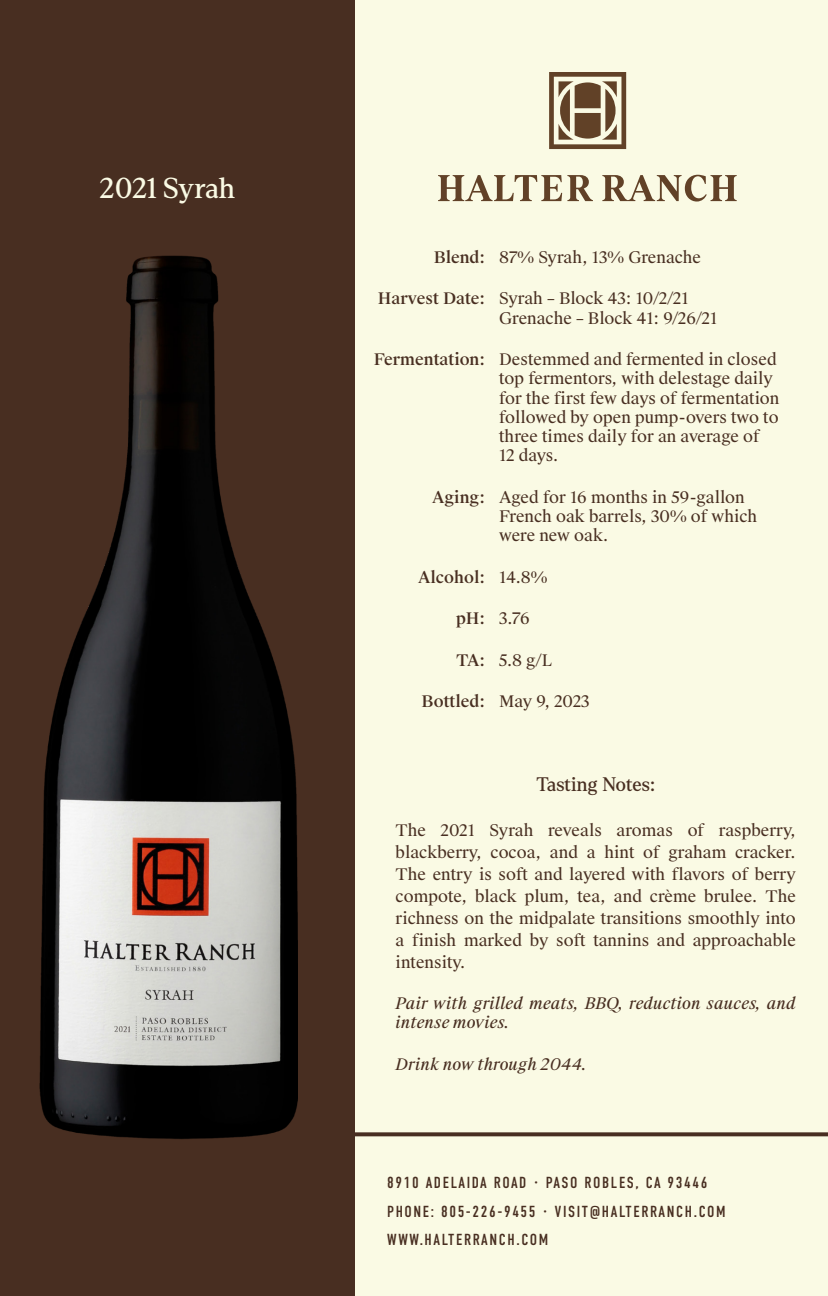
<style>
.page{position:relative;width:828px;height:1296px;background:#482e21}
.page>*{position:absolute;margin:0;border:0;box-sizing:border-box;transform-origin:0 0}
.subheader{font:28px "Denton Text";letter-spacing:-.01em;color:#fafae4}
.subheader-2{font:19px "Denton Text";letter-spacing:.005em;color:#482e21}
.Descriptions{font:16px/19.2px "Suisse Works";color:#482e21}
.body{font:16px/22px "Suisse Works";color:#482e21;text-align:justify}
.footer_info{font:16px "DIN Condensed";letter-spacing:.1em;color:#482e21}
.Descriptions-2{font:italic 16px/19.2px "Suisse Works";color:#482e21}
.Descriptions-3{font:500 16px "Suisse Works";color:#482e21}
.s1{font-weight:500}
.s2{font-weight:400}
</style>
<div class="page">
<div style="left:355px;top:0;width:473px;height:1296px;background:#fafae4"></div>
<img style="left:39px;top:255px;width:259px;height:884px">
<svg style="left:355px;top:1132px;width:473px;height:4px;fill:#482e21"></svg>
<svg style="left:438px;top:175px;width:155px;height:26px"></svg>
<svg style="left:602px;top:175px;width:135px;height:27px"></svg>
<svg style="left:549px;top:72px;width:77px;height:77px"></svg>
<p class="subheader" style="left:99px;top:170px;width:137px">2021 Syrah</p>
<p class="Descriptions" style="left:434px;top:248px;width:269px"><span class="s1">Blend:</span> 87% Syrah, 13% Grenache</p>
<p class="Descriptions" style="left:499px;top:290px;width:220px;text-indent:-121px"><span class="s1">Harvest Date:</span> Syrah – Block 43: 10/2/21<br>Grenache – Block 41: 9/26/21</p>
<p class="Descriptions" style="left:499px;top:350px;width:282px;text-indent:-126px"><span class="s1">Fermentation:</span> Destemmed and fermented in closed top fermentors, with delestage daily for the first few days of fermentation followed by open pump-overs two to three times daily for an average of<br>12 days.</p>
<p class="Descriptions" style="left:499px;top:488px;width:259px;text-indent:-67px"><span class="s1">Aging:</span> Aged for 16 months in 59-gallon<br>French oak barrels, 30% of which were new oak.</p>
<p class="Descriptions-3" style="left:418px;top:567px;width:131px">Alcohol: <span class="s2">14.8%</span></p>
<p class="Descriptions" style="left:456px;top:609px;width:75px"><span class="s1">pH:</span> 3.76</p>
<p class="Descriptions" style="left:456px;top:651px;width:97px"><span class="s1">TA:</span> 5.8 g/L</p>
<p class="Descriptions" style="left:421px;top:692px;width:170px"><span class="s1">Bottled:</span> May 9, 2023</p>
<p class="subheader-2" style="left:537px;top:772px;width:120px">Tasting Notes:</p>
<p class="body" style="left:396px;top:819px;width:402px">The 2021 Syrah reveals aromas of raspberry, blackberry, cocoa, and a hint of graham cracker.<br>The entry is soft and layered with flavors of berry compote, black plum, tea, and crème brulee. The richness on the midpalate transitions smoothly into a finish marked by soft tannins and approachable intensity.</p>
<p class="Descriptions-2" style="left:396px;top:994px;width:402px">Pair with grilled meats, BBQ, reduction sauces, and intense movies.</p>
<p class="Descriptions-2" style="left:396px;top:1055px;width:193px">Drink now through 2044.</p>
<p class="footer_info" style="left:387px;top:1174px;width:322px">8910 ADELAIDA ROAD · PASO ROBLES, CA 93446</p>
<p class="footer_info" style="left:387px;top:1202px;width:340px">PHONE: 805-226-9455 · VISIT@HALTERRANCH.COM</p>
<p class="footer_info" style="left:387px;top:1230px;width:163px">WWW.HALTERRANCH.COM</p>
</div>
